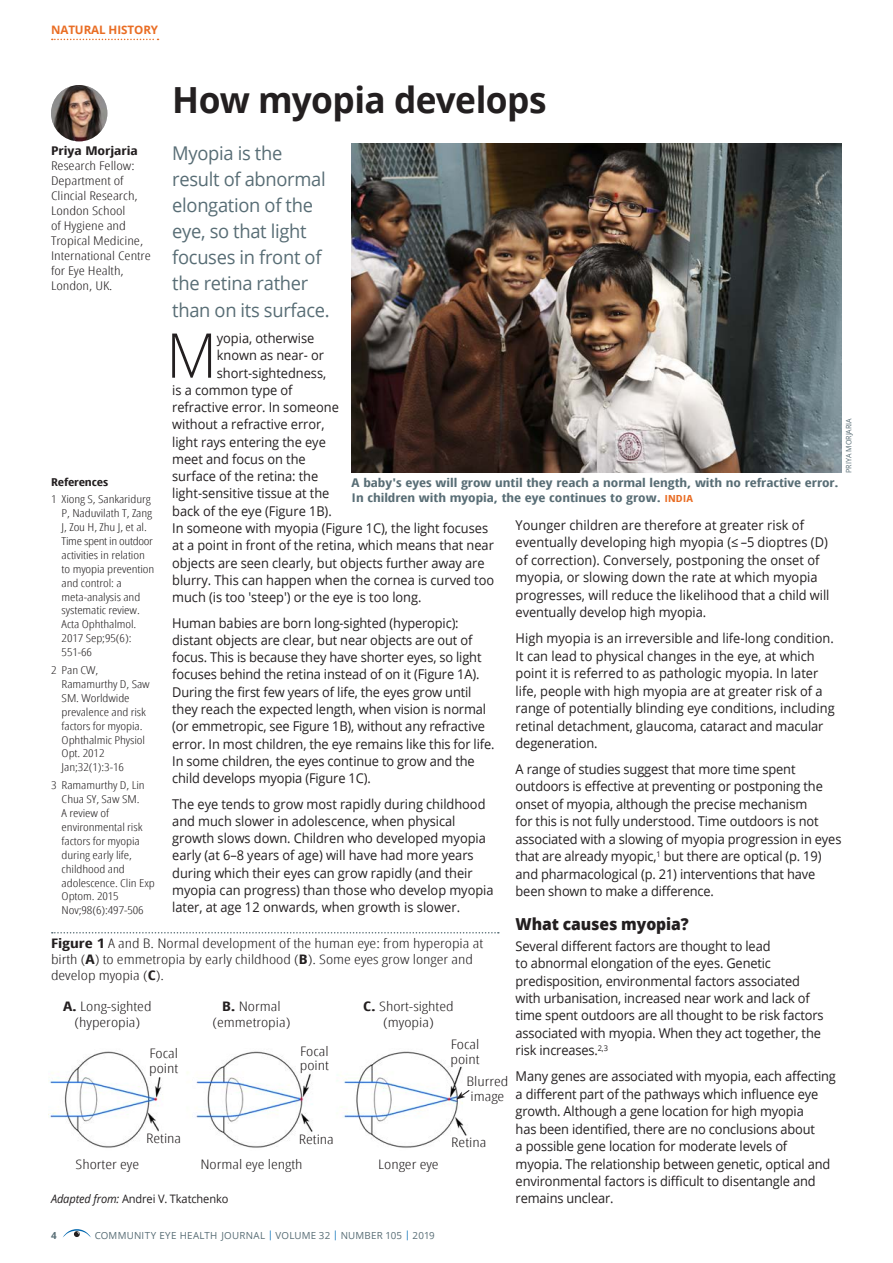
<style>
.page{position:relative;width:893px;height:1263px;background:#fff}
.page>*{position:absolute;margin:0;border:0;box-sizing:border-box;transform-origin:0 0}
.t1{font:300 61.8px "Open Sans";color:#231f20;scale:.95 1}
.t2{font:700 36px "Open Sans";letter-spacing:-.015em;color:#231f20}
.t3{font:18.9px/26.1px "Open Sans";letter-spacing:-.015em;color:#586d75}
.t4{font:800 16.5px "Open Sans";letter-spacing:-.005em;color:#231f20;scale:.95 1}
.t5{font:13.5px/17.4px "Open Sans";letter-spacing:-.01em;color:#231f20;scale:.95 1}
.t6{font:300 13.2px/16.2px "Open Sans Condensed";color:#231f20;scale:1.32 1}
.t7{font:300 12px/15px "Open Sans Condensed";color:#231f20;scale:1.3 1}
.t8{font:700 12px/15px "Open Sans Condensed";color:#586d75;scale:1.26 1}
.t9{font:700 12px "Open Sans Condensed";color:#231f20;scale:1.3 1}
.t10{font:11.7px "Open Sans";letter-spacing:-.01em;color:#231f20;scale:.95 1}
.t11{font:700 11.7px "Open Sans";letter-spacing:-.005em;color:#e96d24}
.t12{font:300 10.8px/14px "Open Sans Condensed";letter-spacing:-.005em;color:#231f20;scale:1.27 1}
.t13{font:700 10.8px "Open Sans Condensed";letter-spacing:-.01em;color:#231f20;scale:1.27 1}
.t14{font:9.75px "Open Sans";letter-spacing:.025em;color:#586d75}
.t15{font:700 9.75px "Open Sans";color:#586d75}
.t16{font:7.5px "Open Sans";color:#586d75;scale:.95 1}
.s1{font-size:9.75px;color:#e96d24}
.s2{font-weight:700}
.s3{font-style:italic}
.s4{color:#006cb7}
</style>
<div class="page">
<svg style="left:52px;top:39px;width:107px;height:1px"></svg>
<img style="left:352px;top:144px;width:490px;height:329px">
<svg style="left:52px;top:932px;width:447px;height:1px"></svg>
<img style="left:48px;top:1051px;width:419px;height:97px">
<svg style="left:456px;top:1089px;width:14px;height:10px"></svg>
<img style="left:51px;top:85px;width:56px;height:56px;border-radius:28px">
<svg style="left:63px;top:1229px;width:28px;height:9px"></svg>
<p class="t11" style="left:51px;top:22px;width:109px">NATURAL HISTORY</p>
<p class="t9" style="left:51px;top:143px;width:68px">Priya Morjaria</p>
<p class="t7" style="left:51px;top:158px;width:78px">Research Fellow:<br>Department of<br>Clincial Research,<br>London School<br>of Hygiene and<br>Tropical Medicine,<br>International Centre for Eye Health,<br>London, UK.</p>
<h2 class="t2" style="left:172px;top:74px;width:376px">How myopia develops</h2>
<h3 class="t3" style="left:172px;top:140px;width:159px">Myopia is the result of abnormal elongation of the eye, so that light focuses in front of the retina rather than on its surface.</h3>
<h1 class="t1" style="left:166px;top:313px;width:55px">M</h1>
<p class="t5" style="left:217px;top:329px;width:104px">yopia, otherwise</p>
<p class="t5" style="left:217px;top:346px;width:114px">known as near- or</p>
<p class="t5" style="left:217px;top:364px;width:117px">short-sightedness,</p>
<p class="t5" style="left:172px;top:381px;width:128px">is a common type of</p>
<p class="t5" style="left:172px;top:398px;width:177px">refractive error. In someone</p>
<p class="t5" style="left:172px;top:415px;width:162px">without a refractive error,</p>
<p class="t5" style="left:172px;top:433px;width:163px">light rays entering the eye</p>
<p class="t5" style="left:172px;top:450px;width:142px">meet and focus on the</p>
<p class="t5" style="left:172px;top:467px;width:155px">surface of the retina: the</p>
<p class="t5" style="left:172px;top:484px;width:167px">light-sensitive tissue at the</p>
<p class="t5" style="left:172px;top:502px;width:169px">back of the eye (Figure 1B).</p>
<p class="t5" style="left:172px;top:519px;width:334px">In someone with myopia (Figure 1C), the light focuses</p>
<p class="t5" style="left:172px;top:536px;width:340px">at a point in front of the retina, which means that near</p>
<p class="t5" style="left:172px;top:553px;width:330px">objects are seen clearly, but objects further away are</p>
<p class="t5" style="left:172px;top:571px;width:340px">blurry. This can happen when the cornea is curved too</p>
<p class="t5" style="left:172px;top:588px;width:264px">much (is too 'steep') or the eye is too long.</p>
<p class="t5" style="left:172px;top:614px;width:341px">Human babies are born long-sighted (hyperopic): distant objects are clear, but near objects are out of focus. This is because they have shorter eyes, so light focuses behind the retina instead of on it (Figure 1A).<br>During the first few years of life, the eyes grow until they reach the expected length, when vision is normal (or emmetropic, see Figure 1B), without any refractive error. In most children, the eye remains like this for life.<br>In some children, the eyes continue to grow and the child develops myopia (Figure 1C).</p>
<p class="t5" style="left:172px;top:795px;width:340px">The eye tends to grow most rapidly during childhood and much slower in adolescence, when physical growth slows down. Children who developed myopia early (at 6–8 years of age) will have had more years during which their eyes can grow rapidly (and their myopia can progress) than those who develop myopia later, at age 12 onwards, when growth is slower.</p>
<p class="t16" style="left:843px;top:473px;width:59px;rotate:-90deg">PRIYA MORJARIA</p>
<p class="t13" style="left:51px;top:475px;width:47px">References</p>
<p class="t12" style="left:62px;top:492px;width:75px;text-indent:-11px">1 Xiong S, Sankaridurg<br>P, Naduvilath T, Zang<br>J, Zou H, Zhu J, et al.<br>Time spent in outdoor activities in relation to myopia prevention and control: a meta-analysis and systematic review.<br>Acta Ophthalmol.<br>2017 Sep;95(6):<br>551-66</p>
<p class="t12" style="left:62px;top:663px;width:71px;text-indent:-11px">2 Pan CW,<br>Ramamurthy D, Saw<br>SM. Worldwide prevalence and risk factors for myopia.<br>Ophthalmic Physiol<br>Opt. 2012<br>Jan;32(1):3-16</p>
<p class="t12" style="left:62px;top:778px;width:75px;text-indent:-11px">3 Ramamurthy D, Lin<br>Chua SY, Saw SM.<br>A review of environmental risk factors for myopia during early life, childhood and adolescence. Clin Exp<br>Optom. 2015<br>Nov;98(6):497-506</p>
<p class="t8" style="left:352px;top:475px;width:388px">A baby's eyes will grow until they reach a normal length, with no refractive error.<br>In children with myopia, the eye continues to grow. <span class="s1">INDIA</span></p>
<p class="t5" style="left:516px;top:516px;width:332px">Younger children are therefore at greater risk of eventually developing high myopia (≤ –5 dioptres (D) of correction). Conversely, postponing the onset of myopia, or slowing down the rate at which myopia progresses, will reduce the likelihood that a child will eventually develop high myopia.</p>
<p class="t5" style="left:516px;top:629px;width:337px">High myopia is an irreversible and life-long condition.<br>It can lead to physical changes in the eye, at which point it is referred to as pathologic myopia. In later life, people with high myopia are at greater risk of a range of potentially blinding eye conditions, including retinal detachment, glaucoma, cataract and macular degeneration.</p>
<p class="t5" style="left:516px;top:760px;width:345px">A range of studies suggest that more time spent outdoors is effective at preventing or postponing the onset of myopia, although the precise mechanism<br>for this is not fully understood. Time outdoors is not associated with a slowing of myopia progression in eyes that are already myopic,<sup>1</sup> but there are optical (p. 19) and pharmacological (p. 21) interventions that have been shown to make a difference.</p>
<p class="t4" style="left:516px;top:912px;width:184px">What causes myopia?</p>
<p class="t5" style="left:516px;top:937px;width:326px">Several different factors are thought to lead<br>to abnormal elongation of the eyes. Genetic predisposition, environmental factors associated with urbanisation, increased near work and lack of time spent outdoors are all thought to be risk factors associated with myopia. When they act together, the risk increases.<sup>2,3</sup></p>
<p class="t5" style="left:516px;top:1067px;width:339px">Many genes are associated with myopia, each affecting a different part of the pathways which influence eye growth. Although a gene location for high myopia<br>has been identified, there are no conclusions about<br>a possible gene location for moderate levels of myopia. The relationship between genetic, optical and environmental factors is difficult to disentangle and remains unclear.</p>
<p class="t6" style="left:51px;top:934px;width:329px"><span class="s2">Figure 1</span> A and B. Normal development of the human eye: from hyperopia at birth (<span class="s2">A</span>) to emmetropia by early childhood (<span class="s2">B</span>). Some eyes grow longer and develop myopia (<span class="s2">C</span>).</p>
<p class="t6" style="left:63px;top:998px;width:69px;text-align:center"><span class="s2">A.</span> Long-sighted (hyperopia)</p>
<p class="t6" style="left:212px;top:998px;width:61px;text-align:center"><span class="s2">B.</span> Normal (emmetropia)</p>
<p class="t6" style="left:363px;top:998px;width:70px;text-align:center"><span class="s2">C.</span> Short-sighted (myopia)</p>
<p class="t6" style="left:300px;top:1043px;width:24px;line-height:14.5px">Focal point</p>
<p class="t6" style="left:451px;top:1036px;width:24px;line-height:14.5px">Focal point</p>
<p class="t6" style="left:466px;top:1074px;width:33px;line-height:14.5px;text-align:center">Blurred image</p>
<p class="t6" style="left:149px;top:1045px;width:24px;line-height:14.5px">Focal point</p>
<p class="t6" style="left:146px;top:1129px;width:28px">Retina</p>
<p class="t6" style="left:299px;top:1130px;width:28px">Retina</p>
<p class="t6" style="left:451px;top:1134px;width:28px">Retina</p>
<p class="t6" style="left:76px;top:1156px;width:50px">Shorter eye</p>
<p class="t6" style="left:200px;top:1156px;width:79px">Normal eye length</p>
<p class="t6" style="left:378px;top:1156px;width:47px">Longer eye</p>
<p class="t10" style="left:51px;top:1191px;width:188px"><span class="s3">Adapted from:</span> Andrei V. Tkatchenko</p>
<p class="t15" style="left:51px;top:1228px;width:7px">4</p>
<p class="t14" style="left:95px;top:1228px;width:342px">COMMUNITY EYE HEALTH JOURNAL <span class="s4">|</span> VOLUME 32 <span class="s4">|</span> NUMBER 105 <span class="s4">|</span> 2019</p>
</div>
